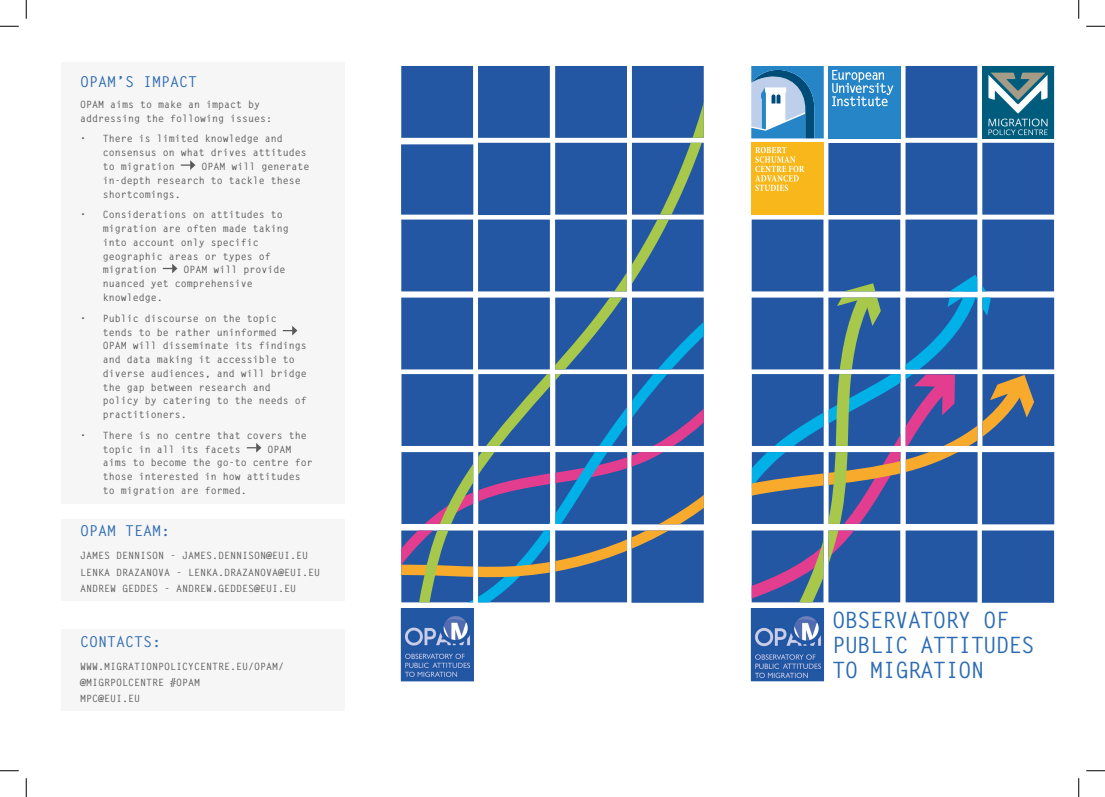
<style>
.page{position:relative;width:1105px;height:797px;background:#fff}
.page>*{position:absolute;margin:0;border:0;box-sizing:border-box;transform-origin:0 0}
.Title_1{font:700 22.5px/25px "Letter Gothic Std";letter-spacing:-.04em;color:#2c6bb3}
.t1{font:700 15px "Letter Gothic Std";color:#2c6bb3}
.t2{font:700 10px/13.8px "Letter Gothic Std";color:#5a5a5c}
</style>
<div class="page">
<div style="left:62px;top:629px;width:283px;height:81px;background:#f7f6f6"></div>
<div style="left:62px;top:519px;width:283px;height:81px;background:#f7f6f6"></div>
<div style="left:62px;top:62px;width:283px;height:441px;background:#f7f6f6"></div>
<svg style="left:181px;top:160px;width:14px;height:10px"></svg>
<svg style="left:163px;top:263px;width:14px;height:10px"></svg>
<svg style="left:283px;top:326px;width:14px;height:9px"></svg>
<svg style="left:247px;top:443px;width:14px;height:9px"></svg>
<div style="left:401px;top:66px;width:303px;height:31px;background:#2357a4"></div>
<svg style="left:401px;top:97px;width:303px;height:506px;background:#4871aa"></svg>
<svg style="left:751px;top:66px;width:303px;height:537px;background:#3968ad"></svg>
<svg style="left:751px;top:286px;width:227px;height:98px;background:#4679b8"></svg>
<svg style="left:947px;top:275px;width:44px;height:41px"></svg>
<svg style="left:872px;top:384px;width:152px;height:219px;background:#4f6da8"></svg>
<svg style="left:990px;top:375px;width:44px;height:42px;background:#9d865e"></svg>
<svg style="left:751px;top:292px;width:121px;height:311px;background:#5579a4"></svg>
<svg style="left:837px;top:283px;width:44px;height:43px;background:#799e89"></svg>
<img style="left:982px;top:66px;width:72px;height:72px">
<img style="left:753px;top:610px;width:69px;height:69px">
<div style="left:751px;top:608px;width:73px;height:73px;border:1px solid #2157a4"></div>
<img style="left:403px;top:610px;width:69px;height:69px">
<div style="left:401px;top:608px;width:73px;height:73px;border:1px solid #2357a4"></div>
<div style="left:740px;top:55px;width:163px;height:88px;background:#fff"></div>
<div style="left:746px;top:140px;width:79px;height:77px;background:#fff"></div>
<div style="left:828px;top:66px;width:72px;height:72px;background:#2685c7"></div>
<svg style="left:832px;top:70px;width:61px;height:36px"></svg>
<svg style="left:751px;top:66px;width:73px;height:72px;background:#67a1cb"></svg>
<div style="left:751px;top:142px;width:73px;height:73px;background:#f8b81c"></div>
<svg style="left:755px;top:147px;width:49px;height:44px"></svg>
<svg style="left:0;top:25px;width:19px;height:2px"></svg>
<svg style="left:1086px;top:25px;width:19px;height:2px"></svg>
<svg style="left:0;top:770px;width:19px;height:1px"></svg>
<svg style="left:1086px;top:770px;width:19px;height:1px"></svg>
<svg style="left:25px;top:0;width:2px;height:19px"></svg>
<svg style="left:25px;top:778px;width:2px;height:19px"></svg>
<svg style="left:1078px;top:0;width:1px;height:19px"></svg>
<svg style="left:1078px;top:778px;width:1px;height:19px"></svg>
<p class="t1" style="left:80px;top:72px;width:118px">OPAM’S IMPACT</p>
<p class="t2" style="left:80px;top:98px;width:194px">OPAM aims to make an impact by addressing the following issues:</p>
<p class="t2" style="left:103px;top:132px;width:206px;text-indent:-22px">• There is limited knowledge and consensus on what drives attitudes to migration</p>
<p class="t2" style="left:103px;top:160px;width:208px;text-indent:99px">OPAM will generate in-depth research to tackle these shortcomings.</p>
<p class="t2" style="left:103px;top:208px;width:188px;text-indent:-22px">• Considerations on attitudes to migration are often made taking into account only specific geographic areas or types of migration</p>
<p class="t2" style="left:103px;top:263px;width:184px;text-indent:81px">OPAM will provide nuanced yet comprehensive knowledge.</p>
<p class="t2" style="left:103px;top:311px;width:206px;text-indent:-22px">• Public discourse on the topic tends to be rather uninformed<br>OPAM will disseminate its findings and data making it accessible to diverse audiences, and will bridge the gap between research and policy by catering to the needs of practitioners.</p>
<p class="t2" style="left:103px;top:428px;width:206px;text-indent:-22px">• There is no centre that covers the topic in all its facets</p>
<p class="t2" style="left:103px;top:442px;width:212px;text-indent:165px">OPAM aims to become the go-to centre for those interested in how attitudes to migration are formed.</p>
<p class="t1" style="left:80px;top:521px;width:91px">OPAM TEAM:</p>
<p class="t2" style="left:80px;top:547px;width:242px;line-height:16.2px">JAMES DENNISON - JAMES.DENNISON@EUI.EU<br>LENKA DRAZANOVA - LENKA.DRAZANOVA@EUI.EU<br>ANDREW GEDDES - ANDREW.GEDDES@EUI.EU</p>
<p class="t1" style="left:80px;top:632px;width:82px">CONTACTS:</p>
<p class="t2" style="left:80px;top:658px;width:206px;line-height:16.2px">WWW.MIGRATIONPOLICYCENTRE.EU/OPAM/ @MIGRPOLCENTRE #OPAM<br>MPC@EUI.EU</p>
<p class="Title_1" style="left:832px;top:607px;width:204px">OBSERVATORY OF<br>PUBLIC ATTITUDES<br>TO MIGRATION</p>
</div>
